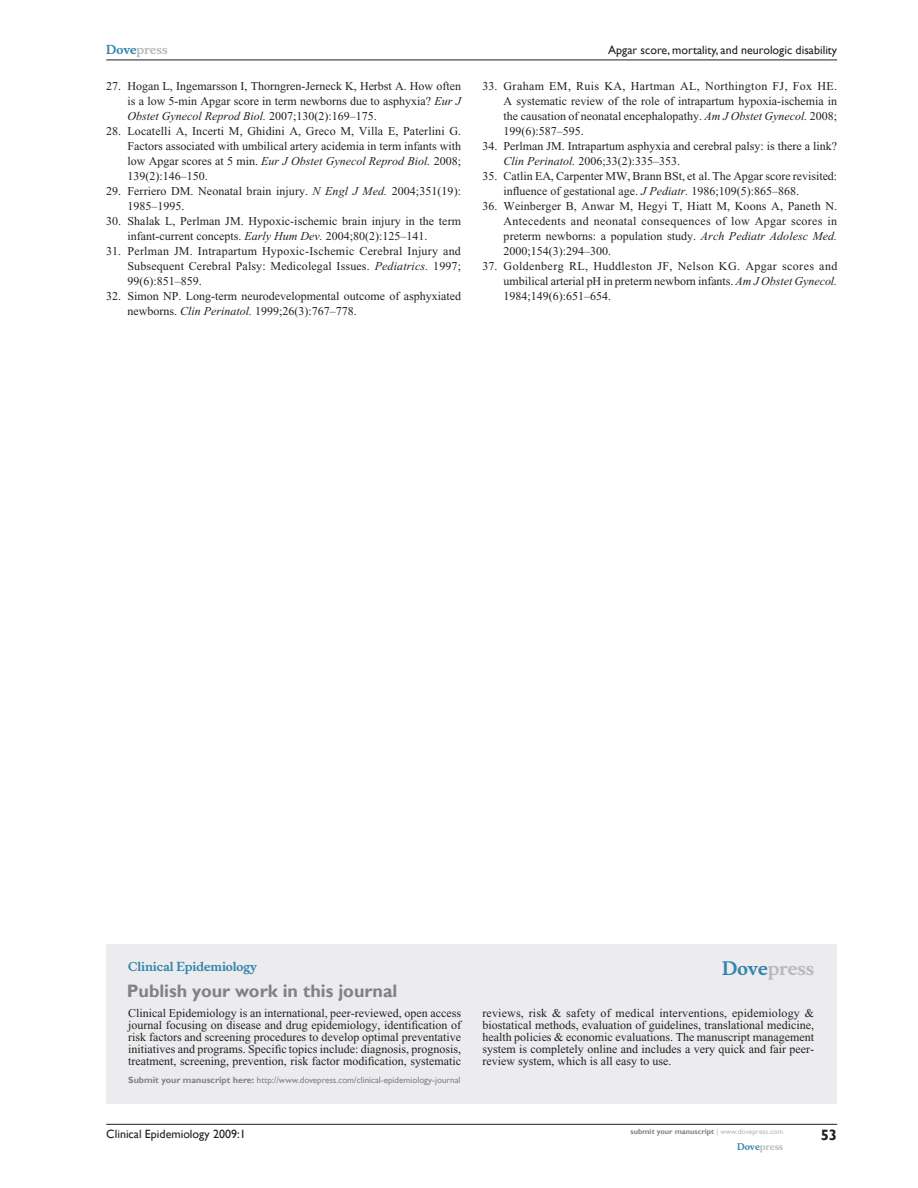
<style>
.page{position:relative;width:918px;height:1188px;background:#fff}
.page>*{position:absolute;margin:0;border:0;box-sizing:border-box;transform-origin:0 0}
.t1{font:700 18px "Gill Sans";color:#808285}
.t2{font:700 18px "Musee";color:#b8b9bc}
.t3{font:700 15px "Gill Sans";color:#231f20}
.t4{font:12px/15px "Times New Roman";color:#231f20;text-align:justify}
.t5{font:12px "Gill Sans";color:#231f20}
.t6{font:700 12px "Musee";color:#3485ae}
.t7{font:700 12px "Musee";color:#b8b9bc}
.t8{font:9px "Gill Sans";color:#808285}
.t9{font:700 9px "Musee";color:#b8b9bc}
.t10{font:700 7.5px "Gill Sans";color:#808285}
.s1{color:#3485ae}
.s2{font-style:italic}
.s3{font-weight:700}
.s4{font-weight:400;color:#b8b9bc}
</style>
<div class="page">
<div style="left:106px;top:944px;width:731px;height:159px;background:#ececee"></div>
<hr style="left:106px;top:1124px;width:731px;height:1px;background:#231f20">
<hr style="left:106px;top:60px;width:731px;height:1px;background:#231f20">
<p class="t7" style="left:106px;top:43px;width:63px"><span class="s1">Dove</span>press</p>
<p class="t5" style="left:608px;top:43px;width:231px">Apgar score, mortality, and neurologic disability</p>
<p class="t4" style="left:128px;top:79px;width:335px;text-indent:-21px">27. Hogan L, Ingemarsson I, Thorngren-Jerneck K, Herbst A. How often is a low 5-min Apgar score in term newborns due to asphyxia? <span class="s2">Eur J Obstet Gynecol Reprod Biol.</span> 2007;130(2):169–175.</p>
<p class="t4" style="left:128px;top:124px;width:335px;text-indent:-21px">28. Locatelli A, Incerti M, Ghidini A, Greco M, Villa E, Paterlini G.<br>Factors associated with umbilical artery acidemia in term infants with low Apgar scores at 5 min. <span class="s2">Eur J Obstet Gynecol Reprod Biol.</span> 2008; 139(2):146–150.</p>
<p class="t4" style="left:128px;top:184px;width:335px;text-indent:-21px">29. Ferriero DM. Neonatal brain injury. <span class="s2">N Engl J Med.</span> 2004;351(19):<br>1985–1995.</p>
<p class="t4" style="left:128px;top:214px;width:335px;text-indent:-21px">30. Shalak L, Perlman JM. Hypoxic-ischemic brain injury in the term infant-current concepts. <span class="s2">Early Hum Dev.</span> 2004;80(2):125–141.</p>
<p class="t4" style="left:128px;top:244px;width:335px;text-indent:-21px">31. Perlman JM. Intrapartum Hypoxic-Ischemic Cerebral Injury and Subsequent Cerebral Palsy: Medicolegal Issues. <span class="s2">Pediatrics.</span> 1997; 99(6):851–859.</p>
<p class="t4" style="left:128px;top:289px;width:335px;text-indent:-21px">32. Simon NP. Long-term neurodevelopmental outcome of asphyxiated newborns. <span class="s2">Clin Perinatol.</span> 1999;26(3):767–778.</p>
<p class="t4" style="left:504px;top:79px;width:335px;text-indent:-21px">33. Graham EM, Ruis KA, Hartman AL, Northington FJ, Fox HE.<br>A systematic review of the role of intrapartum hypoxia-ischemia in the causation of neonatal encephalopathy. <span class="s2">Am J Obstet Gynecol.</span> 2008; 199(6):587–595.</p>
<p class="t4" style="left:504px;top:139px;width:335px;text-indent:-21px">34. Perlman JM. Intrapartum asphyxia and cerebral palsy: is there a link?<br><span class="s2">Clin Perinatol.</span> 2006;33(2):335–353.</p>
<p class="t4" style="left:504px;top:169px;width:335px;text-indent:-21px">35. Catlin EA, Carpenter MW, Brann BSt, et al. The Apgar score revisited: influence of gestational age. <span class="s2">J Pediatr.</span> 1986;109(5):865–868.</p>
<p class="t4" style="left:504px;top:199px;width:335px;text-indent:-21px">36. Weinberger B, Anwar M, Hegyi T, Hiatt M, Koons A, Paneth N.<br>Antecedents and neonatal consequences of low Apgar scores in preterm newborns: a population study. <span class="s2">Arch Pediatr Adolesc Med.<br></span>2000;154(3):294–300.</p>
<p class="t4" style="left:504px;top:259px;width:335px;text-indent:-21px">37. Goldenberg RL, Huddleston JF, Nelson KG. Apgar scores and umbilical arterial pH in preterm newborn infants. <span class="s2">Am J Obstet Gynecol.<br></span>1984;149(6):651–654.</p>
<p class="t6" style="left:128px;top:959px;width:130px">Clinical Epidemiology</p>
<h1 class="t1" style="left:127px;top:980px;width:272px">Publish your work in this journal</h1>
<h1 class="t2" style="left:722px;top:958px;width:94px"><span class="s1">Dove</span>press</h1>
<p class="t4" style="left:128px;top:1007px;width:334px;line-height:12px">Clinical Epidemiology is an international, peer-reviewed, open access journal focusing on disease and drug epidemiology, identification of risk factors and screening procedures to develop optimal preventative initiatives and programs. Specific topics include: diagnosis, prognosis, treatment, screening, prevention, risk factor modification, systematic</p>
<p class="t4" style="left:482px;top:1007px;width:333px;line-height:12px">reviews, risk &amp; safety of medical interventions, epidemiology &amp; biostatical methods, evaluation of guidelines, translational medicine, health policies &amp; economic evaluations. The manuscript management system is completely online and includes a very quick and fair peer&shy;review system, which is all easy to use.</p>
<p class="t8" style="left:128px;top:1075px;width:334px"><span class="s3">Submit your manuscript here:</span> http://www.dovepress.com/clinical-epidemiology-journal</p>
<p class="t5" style="left:106px;top:1127px;width:141px">Clinical Epidemiology 2009:1</p>
<p class="t10" style="left:631px;top:1127px;width:154px">submit your manuscript <span class="s4">| www.dovepress.com</span></p>
<p class="t9" style="left:737px;top:1141px;width:48px"><span class="s1">Dove</span>press</p>
<p class="t3" style="left:821px;top:1126px;width:18px">53</p>
</div>
